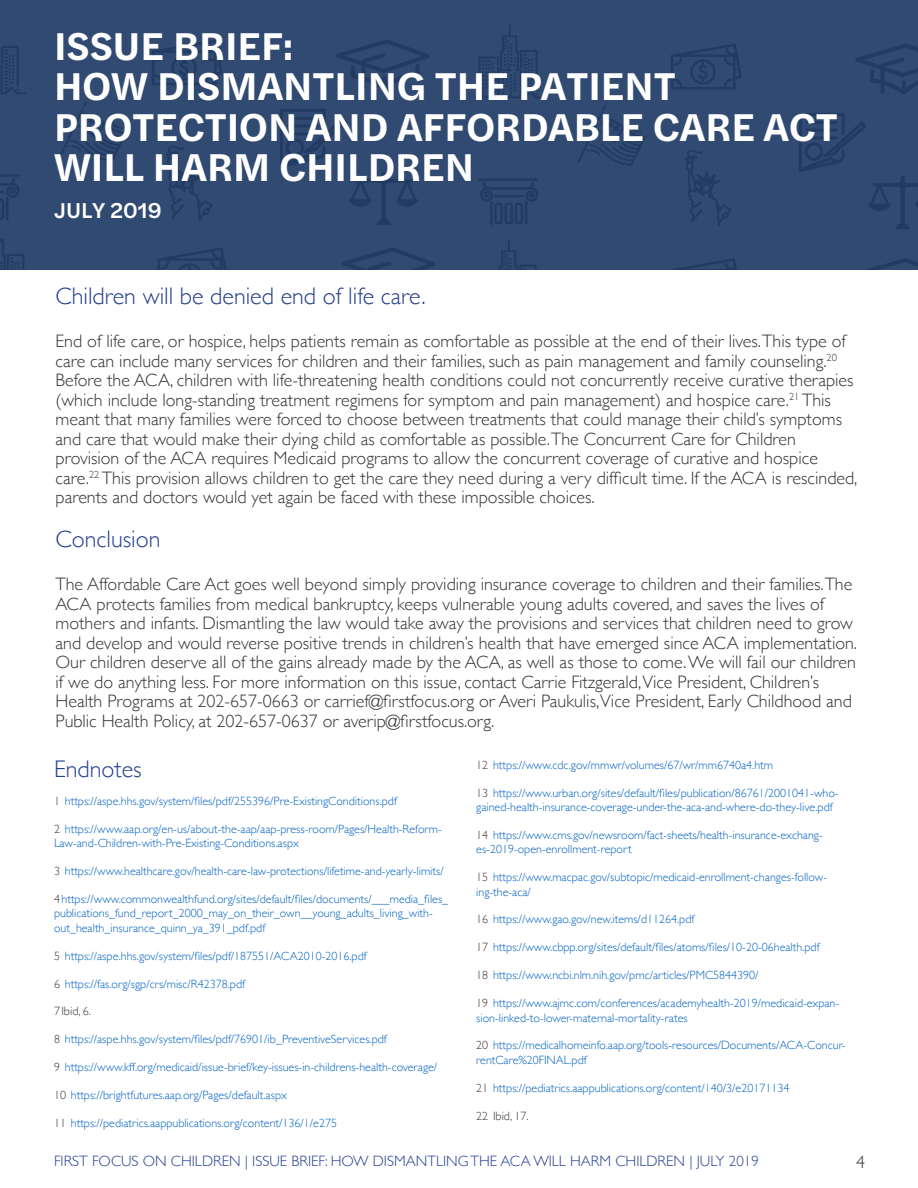
<style>
.page{position:relative;width:918px;height:1188px;background:#fff}
.page>*{position:absolute;margin:0;border:0;box-sizing:border-box;transform-origin:0 0}
.t1{font:600 40.5px/40.5px "Halyard Text";color:#fff}
.Body_Text{font:300 24px "Gill Sans";color:#253f8e}
.t2{font:500 22.5px "Halyard Text";color:#fff}
.Body_Text-2{font:300 18px/19.5px "Gill Sans";color:#333}
.t3{font:300 15px "Gill Sans";color:#253f8e}
.EndNotes{font:300 12px/14.4px "Gill Sans";color:#0563c1}
.EndNotes-2{font:300 12px "Gill Sans";color:#383838}
.s1{color:#383838}
</style>
<div class="page">
<div style="left:0;top:0;width:918px;height:270px;background:#314a71"></div>
<h1 class="t1" style="left:54px;top:23px;width:785px">ISSUE BRIEF:<br>HOW DISMANTLING THE PATIENT<br>PROTECTION AND AFFORDABLE CARE ACT<br>WILL HARM CHILDREN</h1>
<h3 class="t2" style="left:54px;top:194px;width:109px">JULY 2019</h3>
<p class="Body_Text" style="left:56px;top:277px;width:372px">Children will be denied end of life care.</p>
<p class="Body_Text-2" style="left:56px;top:331px;width:804px">End of life care, or hospice, helps patients remain as comfortable as possible at the end of their lives.This type of care can include many services for children and their families, such as pain management and family counseling.<sup>20<br></sup>Before the ACA, children with life-threatening health conditions could not concurrently receive curative therapies (which include long-standing treatment regimens for symptom and pain management) and hospice care.<sup>21</sup> This meant that many families were forced to choose between treatments that could manage their child’s symptoms and care that would make their dying child as comfortable as possible.The Concurrent Care for Children provision of the ACA requires Medicaid programs to allow the concurrent coverage of curative and hospice care.<sup>22</sup> This provision allows children to get the care they need during a very difficult time. If the ACA is rescinded, parents and doctors would yet again be faced with these impossible choices.</p>
<p class="Body_Text" style="left:56px;top:520px;width:107px">Conclusion</p>
<p class="Body_Text-2" style="left:56px;top:574px;width:803px">The Affordable Care Act goes well beyond simply providing insurance coverage to children and their families.The ACA protects families from medical bankruptcy, keeps vulnerable young adults covered, and saves the lives of mothers and infants. Dismantling the law would take away the provisions and services that children need to grow and develop and would reverse positive trends in children’s health that have emerged since ACA implementation.<br>Our children deserve all of the gains already made by the ACA, as well as those to come. We will fail our children if we do anything less. For more information on this issue, contact Carrie Fitzgerald,Vice President, Children’s Health Programs at 202-657-0663 or carrief@firstfocus.org or Averi Paukulis,Vice President, Early Childhood and Public Health Policy, at 202-657-0637 or averip@firstfocus.org.</p>
<p class="EndNotes" style="left:476px;top:757px;width:298px"><span class="s1">12</span> https://www.cdc.gov/mmwr/volumes/67/wr/mm6740a4.htm</p>
<p class="EndNotes" style="left:476px;top:785px;width:364px"><span class="s1">13</span> https://www.urban.org/sites/default/files/publication/86761/2001041-who&shy;gained-health-insurance-coverage-under-the-aca-and-where-do-they-live.pdf</p>
<p class="EndNotes" style="left:476px;top:827px;width:348px"><span class="s1">14</span> https://www.cms.gov/newsroom/fact-sheets/health-insurance-exchang&shy;es-2019-open-enrollment-report</p>
<p class="EndNotes" style="left:476px;top:869px;width:352px"><span class="s1">15</span> https://www.macpac.gov/subtopic/medicaid-enrollment-changes-follow&shy;ing-the-aca/</p>
<p class="EndNotes" style="left:476px;top:912px;width:220px"><span class="s1">16</span> https://www.gao.gov/new.items/d11264.pdf</p>
<p class="EndNotes" style="left:476px;top:940px;width:345px"><span class="s1">17</span> https://www.cbpp.org/sites/default/files/atoms/files/10-20-06health.pdf</p>
<p class="EndNotes" style="left:476px;top:968px;width:284px"><span class="s1">18</span> https://www.ncbi.nlm.nih.gov/pmc/articles/PMC5844390/</p>
<p class="EndNotes" style="left:476px;top:995px;width:364px"><span class="s1">19</span> https://www.ajmc.com/conferences/academyhealth-2019/medicaid-expan&shy;sion-linked-to-lower-maternal-mortality-rates</p>
<p class="EndNotes" style="left:476px;top:1038px;width:371px"><span class="s1">20</span> https://medicalhomeinfo.aap.org/tools-resources/Documents/ACA-Concur&shy;rentCare%20FINAL.pdf</p>
<p class="EndNotes" style="left:476px;top:1080px;width:315px"><span class="s1">21</span> https://pediatrics.aappublications.org/content/140/3/e20171134</p>
<p class="EndNotes-2" style="left:476px;top:1106px;width:54px">22 Ibid, 17.</p>
<p class="Body_Text" style="left:54px;top:750px;width:89px">Endnotes</p>
<p class="EndNotes" style="left:54px;top:793px;width:344px"><span class="s1">1</span> https://aspe.hhs.gov/system/files/pdf/255396/Pre-ExistingConditions.pdf</p>
<p class="EndNotes" style="left:54px;top:821px;width:389px"><span class="s1">2</span> https://www.aap.org/en-us/about-the-aap/aap-press-room/Pages/Health-Reform-<br>Law-and-Children-with-Pre-Existing-Conditions.aspx</p>
<p class="EndNotes" style="left:54px;top:863px;width:391px"><span class="s1">3</span> https://www.healthcare.gov/health-care-law-protections/lifetime-and-yearly-limits/</p>
<p class="EndNotes" style="left:54px;top:891px;width:396px"><span class="s1">4</span>https://www.commonwealthfund.org/sites/default/files/documents/___media_files_ publications_fund_report_2000_may_on_their_own__young_adults_living_with&shy;out_health_insurance_quinn_ya_391_pdf.pdf</p>
<p class="EndNotes" style="left:54px;top:948px;width:314px"><span class="s1">5</span> https://aspe.hhs.gov/system/files/pdf/187551/ACA2010-2016.pdf</p>
<p class="EndNotes" style="left:54px;top:976px;width:193px"><span class="s1">6</span> https://fas.org/sgp/crs/misc/R42378.pdf</p>
<p class="EndNotes-2" style="left:54px;top:1002px;width:39px">7Ibid, 6.</p>
<p class="EndNotes" style="left:54px;top:1032px;width:334px"><span class="s1">8</span> https://aspe.hhs.gov/system/files/pdf/76901/ib_PreventiveServices.pdf</p>
<p class="EndNotes" style="left:54px;top:1060px;width:385px"><span class="s1">9</span> https://www.kff.org/medicaid/issue-brief/key-issues-in-childrens-health-coverage/</p>
<p class="EndNotes" style="left:54px;top:1087px;width:234px"><span class="s1">10</span> https://brightfutures.aap.org/Pages/default.aspx</p>
<p class="EndNotes" style="left:54px;top:1115px;width:285px"><span class="s1">11</span> https://pediatrics.aappublications.org/content/136/1/e275</p>
<p class="t3" style="left:54px;top:1149px;width:706px">FIRST FOCUS ON CHILDREN | ISSUE BRIEF: HOW DISMANTLING THE ACA WILL HARM CHILDREN | JULY 2019</p>
<h3 class="Body_Text-2" style="left:856px;top:1152px;width:10px">4</h3>
</div>
